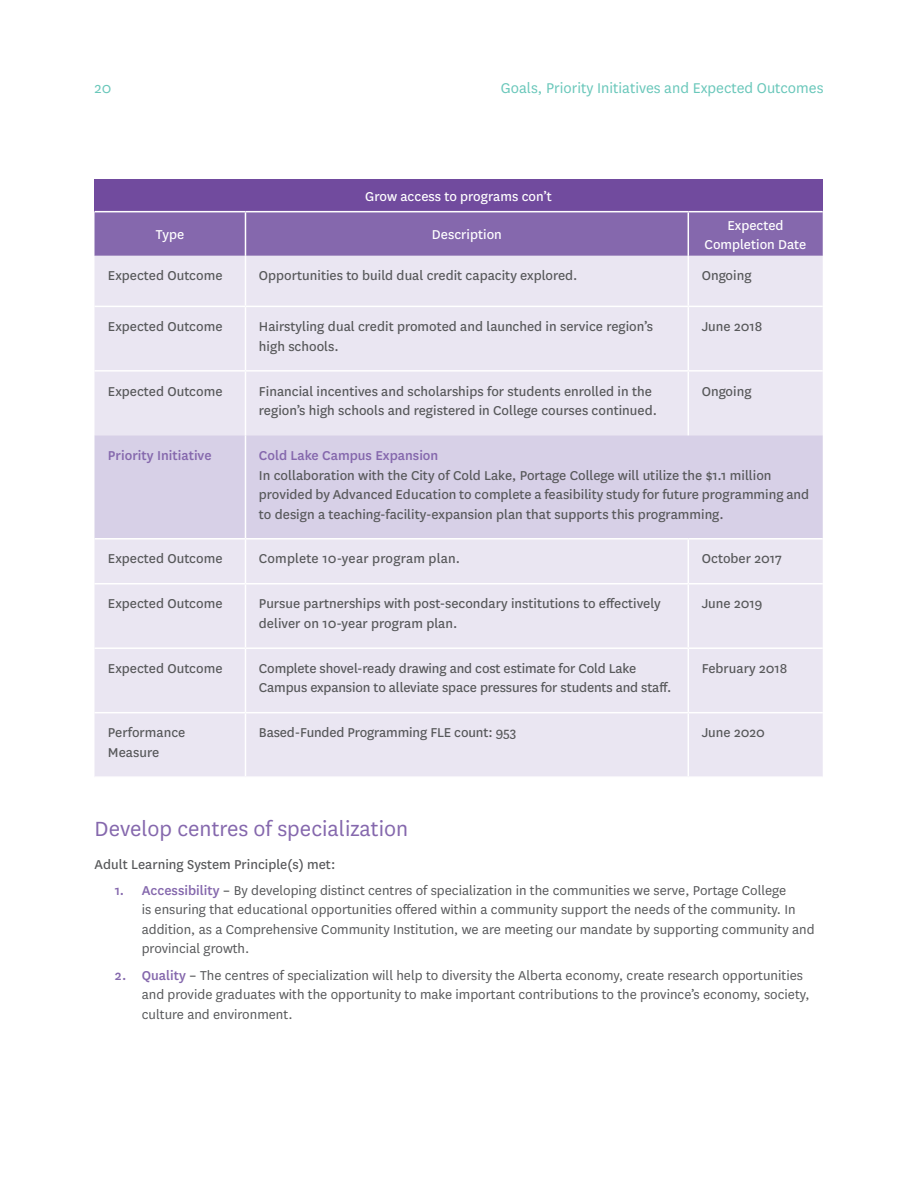
<style>
.page{position:relative;width:918px;height:1188px;background:#fff}
.page>*{position:absolute;margin:0;border:0;box-sizing:border-box;transform-origin:0 0}
.t1{font:24px "National";color:#8568ad}
.t2{font:16.5px "National";color:#69c7ba}
.t3{font:15px/19.5px "National";color:#57585a}
.t4{font:15px/19.5px "National";color:#57585a}
.t5{font:15px/19.5px "National";color:#fff;text-align:center}
.t6{font:500 15px "National";color:#8568ad}
.s1{font-weight:500;color:#8568ad}
.s2{font-weight:500}
</style>
<div class="page">
<div style="left:94px;top:179px;width:729px;height:33px;background:#714b9e"></div>
<div style="left:94px;top:212px;width:729px;height:44px;background:#8568ad"></div>
<div style="left:94px;top:256px;width:729px;height:520px;background:#eae6f2"></div>
<div style="left:94px;top:435px;width:729px;height:103px;background:#d7d0e7"></div>
<hr style="left:245px;top:256px;width:1px;height:50px;background:#fff">
<hr style="left:688px;top:256px;width:1px;height:50px;background:#fff">
<hr style="left:94px;top:306px;width:151px;height:1px;background:#fff">
<hr style="left:245px;top:306px;width:443px;height:1px;background:#fff">
<hr style="left:245px;top:307px;width:1px;height:63px;background:#fff">
<hr style="left:688px;top:306px;width:135px;height:1px;background:#fff">
<hr style="left:688px;top:307px;width:1px;height:63px;background:#fff">
<hr style="left:94px;top:370px;width:151px;height:2px;background:#fff">
<hr style="left:245px;top:370px;width:443px;height:2px;background:#fff">
<hr style="left:245px;top:372px;width:1px;height:63px;background:#fff">
<hr style="left:688px;top:370px;width:135px;height:2px;background:#fff">
<hr style="left:688px;top:372px;width:1px;height:63px;background:#fff">
<hr style="left:245px;top:435px;width:1px;height:103px;background:#fff">
<hr style="left:94px;top:538px;width:151px;height:2px;background:#fff">
<hr style="left:245px;top:538px;width:443px;height:2px;background:#fff">
<hr style="left:245px;top:540px;width:1px;height:43px;background:#fff">
<hr style="left:688px;top:538px;width:135px;height:2px;background:#fff">
<hr style="left:688px;top:540px;width:1px;height:43px;background:#fff">
<hr style="left:94px;top:583px;width:151px;height:2px;background:#fff">
<hr style="left:245px;top:583px;width:443px;height:2px;background:#fff">
<hr style="left:245px;top:585px;width:1px;height:62px;background:#fff">
<hr style="left:688px;top:583px;width:135px;height:2px;background:#fff">
<hr style="left:688px;top:585px;width:1px;height:62px;background:#fff">
<hr style="left:94px;top:647px;width:151px;height:2px;background:#fff">
<hr style="left:245px;top:647px;width:443px;height:2px;background:#fff">
<hr style="left:245px;top:649px;width:1px;height:63px;background:#fff">
<hr style="left:688px;top:647px;width:135px;height:2px;background:#fff">
<hr style="left:688px;top:649px;width:1px;height:63px;background:#fff">
<hr style="left:94px;top:712px;width:151px;height:1px;background:#fff">
<hr style="left:245px;top:712px;width:443px;height:1px;background:#fff">
<hr style="left:245px;top:713px;width:1px;height:63px;background:#fff">
<hr style="left:688px;top:712px;width:135px;height:1px;background:#fff">
<hr style="left:688px;top:713px;width:1px;height:63px;background:#fff">
<hr style="left:245px;top:212px;width:1px;height:44px;background:#fff">
<hr style="left:688px;top:212px;width:1px;height:44px;background:#fff">
<hr style="left:94px;top:211px;width:151px;height:1px;background:#fff">
<hr style="left:245px;top:211px;width:443px;height:1px;background:#fff">
<hr style="left:688px;top:211px;width:135px;height:1px;background:#fff">
<p class="t2" style="left:94px;top:78px;width:18px">20</p>
<p class="t2" style="left:501px;top:78px;width:324px">Goals, Priority Initiatives and Expected Outcomes</p>
<p class="t5" style="left:365px;top:186px;width:188px">Grow access to programs con’t</p>
<p class="t5" style="left:156px;top:224px;width:30px">Type</p>
<p class="t5" style="left:432px;top:224px;width:71px">Description</p>
<p class="t5" style="left:705px;top:214px;width:103px">Expected<br>Completion Date</p>
<p class="t3" style="left:108px;top:265px;width:116px">Expected Outcome</p>
<p class="t3" style="left:259px;top:265px;width:320px">Opportunities to build dual credit capacity explored.</p>
<p class="t3" style="left:702px;top:265px;width:51px">Ongoing</p>
<p class="t3" style="left:108px;top:316px;width:116px">Expected Outcome</p>
<p class="t3" style="left:259px;top:316px;width:395px">Hairstyling dual credit promoted and launched in service region’s high schools.</p>
<p class="t3" style="left:702px;top:316px;width:62px">June 2018</p>
<p class="t3" style="left:108px;top:380px;width:116px">Expected Outcome</p>
<p class="t3" style="left:259px;top:380px;width:400px">Financial incentives and scholarships for students enrolled in the region’s high schools and registered in College courses continued.</p>
<p class="t3" style="left:702px;top:380px;width:51px">Ongoing</p>
<p class="t6" style="left:108px;top:445px;width:105px">Priority Initiative</p>
<p class="t6" style="left:259px;top:445px;width:181px">Cold Lake Campus Expansion</p>
<p class="t3" style="left:259px;top:464px;width:552px">In collaboration with the City of Cold Lake, Portage College will utilize the $1.1 million provided by Advanced Education to complete a feasibility study for future programming and to design a teaching-facility-expansion plan that supports this programming.</p>
<p class="t3" style="left:108px;top:548px;width:116px">Expected Outcome</p>
<p class="t3" style="left:259px;top:548px;width:203px">Complete 10-year program plan.</p>
<p class="t3" style="left:702px;top:548px;width:82px">October 2017</p>
<p class="t3" style="left:108px;top:593px;width:116px">Expected Outcome</p>
<p class="t3" style="left:259px;top:593px;width:403px">Pursue partnerships with post-secondary institutions to effectively deliver on 10-year program plan.</p>
<p class="t3" style="left:702px;top:593px;width:62px">June 2019</p>
<p class="t3" style="left:108px;top:658px;width:116px">Expected Outcome</p>
<p class="t3" style="left:259px;top:658px;width:414px">Complete shovel-ready drawing and cost estimate for Cold Lake<br>Campus expansion to alleviate space pressures for students and staff.</p>
<p class="t3" style="left:702px;top:658px;width:87px">February 2018</p>
<p class="t3" style="left:108px;top:722px;width:79px">Performance<br>Measure</p>
<p class="t3" style="left:259px;top:722px;width:259px">Based-Funded Programming FLE count: 953</p>
<p class="t3" style="left:702px;top:722px;width:65px">June 2020</p>
<h1 class="t1" style="left:94px;top:813px;width:315px">Develop centres of specialization</h1>
<p class="t3" style="left:94px;top:853px;width:242px">Adult Learning System Principle(s) met:</p>
<p class="t4" style="left:142px;top:880px;width:674px;text-indent:-27px"><span class="s1">1. Accessibility</span> <span class="s2">–</span> By developing distinct centres of specialization in the communities we serve, Portage College<br>is ensuring that educational opportunities offered within a community support the needs of the community. In addition, as a Comprehensive Community Institution, we are meeting our mandate by supporting community and provincial growth.</p>
<p class="t4" style="left:142px;top:965px;width:669px;text-indent:-27px"><span class="s1">2. Quality</span> <span class="s2">–</span> The centres of specialization will help to diversity the Alberta economy, create research opportunities and provide graduates with the opportunity to make important contributions to the province’s economy, society, culture and environment.</p>
</div>
